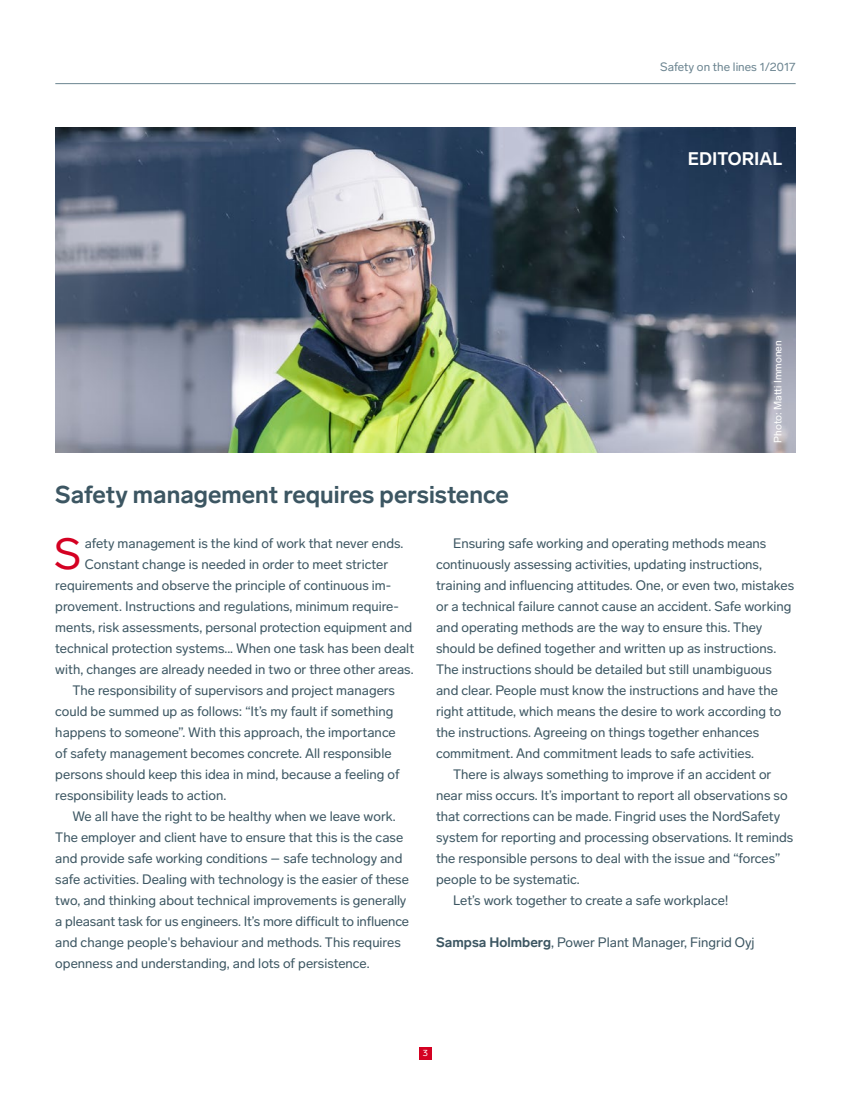
<style>
.page{position:relative;width:851px;height:1106px;background:#fff}
.page>*{position:absolute;margin:0;border:0;box-sizing:border-box;transform-origin:0 0}
.t1{font:43.05px "Lab Grotesque";color:#d40122}
.t2{font:700 24px "Lab Grotesque";color:#3c5662}
.t3{font:700 18px "Lab Grotesque";color:#fff}
.t4{font:13.5px "Lab Grotesque";color:#3c5662}
.t5{font:12px "Lab Grotesque";color:#6b8490}
.t6{font:10.5px "Lab Grotesque";color:#fff}
.t7{font:9px "Lab Grotesque";color:#fff}
.s1{font-weight:700}
</style>
<div class="page">
<div style="left:419px;top:1046px;width:13px;height:13px;background:#d40122"></div>
<hr style="left:55px;top:83px;width:740px;height:1px;background:#6b8490">
<img style="left:55px;top:128px;width:740px;height:324px">
<p class="t5" style="left:660px;top:59px;width:137px">Safety on the lines 1/2017</p>
<h3 class="t3" style="left:687px;top:148px;width:96px">EDITORIAL</h3>
<h2 class="t2" style="left:55px;top:480px;width:455px">Safety management requires persistence</h2>
<p class="t6" style="left:771px;top:443px;width:104px;rotate:-90deg">Photo: Matti Immonen</p>
<h1 class="t1" style="left:54px;top:528px;width:29px">S</h1>
<p class="t4" style="left:85px;top:535px;width:320px">afety management is the kind of work that never ends.</p>
<p class="t4" style="left:85px;top:556px;width:305px">Constant change is needed in order to meet stricter</p>
<p class="t4" style="left:55px;top:577px;width:337px">requirements and observe the principle of continuous im-</p>
<p class="t4" style="left:55px;top:598px;width:345px">provement. Instructions and regulations, minimum require-</p>
<p class="t4" style="left:55px;top:619px;width:358px">ments, risk assessments, personal protection equipment and</p>
<p class="t4" style="left:55px;top:640px;width:360px">technical protection systems... When one task has been dealt</p>
<p class="t4" style="left:55px;top:661px;width:360px">with, changes are already needed in two or three other areas.</p>
<p class="t4" style="left:72px;top:682px;width:324px">The responsibility of supervisors and project managers</p>
<p class="t4" style="left:55px;top:703px;width:339px">could be summed up as follows: “It’s my fault if something</p>
<p class="t4" style="left:55px;top:724px;width:342px">happens to someone”. With this approach, the importance</p>
<p class="t4" style="left:55px;top:745px;width:338px">of safety management becomes concrete. All responsible</p>
<p class="t4" style="left:55px;top:766px;width:346px">persons should keep this idea in mind, because a feeling of</p>
<p class="t4" style="left:55px;top:787px;width:172px">responsibility leads to action.</p>
<p class="t4" style="left:72px;top:808px;width:325px">We all have the right to be healthy when we leave work.</p>
<p class="t4" style="left:55px;top:829px;width:349px">The employer and client have to ensure that this is the case</p>
<p class="t4" style="left:55px;top:850px;width:348px">and provide safe working conditions – safe technology and</p>
<p class="t4" style="left:55px;top:871px;width:355px">safe activities. Dealing with technology is the easier of these</p>
<p class="t4" style="left:55px;top:892px;width:352px">two, and thinking about technical improvements is generally</p>
<p class="t4" style="left:55px;top:913px;width:355px">a pleasant task for us engineers. It’s more difficult to influence</p>
<p class="t4" style="left:55px;top:934px;width:347px">and change people's behaviour and methods. This requires</p>
<p class="t4" style="left:55px;top:955px;width:316px">openness and understanding, and lots of persistence.</p>
<p class="t4" style="left:453px;top:535px;width:314px">Ensuring safe working and operating methods means</p>
<p class="t4" style="left:436px;top:556px;width:327px">continuously assessing activities, updating instructions,</p>
<p class="t4" style="left:436px;top:577px;width:359px">training and influencing attitudes. One, or even two, mistakes</p>
<p class="t4" style="left:436px;top:598px;width:357px">or a technical failure cannot cause an accident. Safe working</p>
<p class="t4" style="left:436px;top:619px;width:328px">and operating methods are the way to ensure this. They</p>
<p class="t4" style="left:436px;top:640px;width:341px">should be defined together and written up as instructions.</p>
<p class="t4" style="left:436px;top:661px;width:337px">The instructions should be detailed but still unambiguous</p>
<p class="t4" style="left:436px;top:682px;width:343px">and clear. People must know the instructions and have the</p>
<p class="t4" style="left:436px;top:703px;width:346px">right attitude, which means the desire to work according to</p>
<p class="t4" style="left:436px;top:724px;width:324px">the instructions. Agreeing on things together enhances</p>
<p class="t4" style="left:436px;top:745px;width:319px">commitment. And commitment leads to safe activities.</p>
<p class="t4" style="left:453px;top:766px;width:320px">There is always something to improve if an accident or</p>
<p class="t4" style="left:436px;top:787px;width:353px">near miss occurs. It’s important to report all observations so</p>
<p class="t4" style="left:436px;top:808px;width:346px">that corrections can be made. Fingrid uses the NordSafety</p>
<p class="t4" style="left:436px;top:829px;width:359px">system for reporting and processing observations. It reminds</p>
<p class="t4" style="left:436px;top:850px;width:345px">the responsible persons to deal with the issue and “forces”</p>
<p class="t4" style="left:436px;top:871px;width:145px">people to be systematic.</p>
<p class="t4" style="left:453px;top:892px;width:277px">Let’s work together to create a safe workplace!</p>
<p class="t4" style="left:436px;top:934px;width:320px"><span class="s1">Sampsa Holmberg</span>, Power Plant Manager, Fingrid Oyj</p>
<p class="t7" style="left:423px;top:1047px;width:7px">3</p>
</div>
